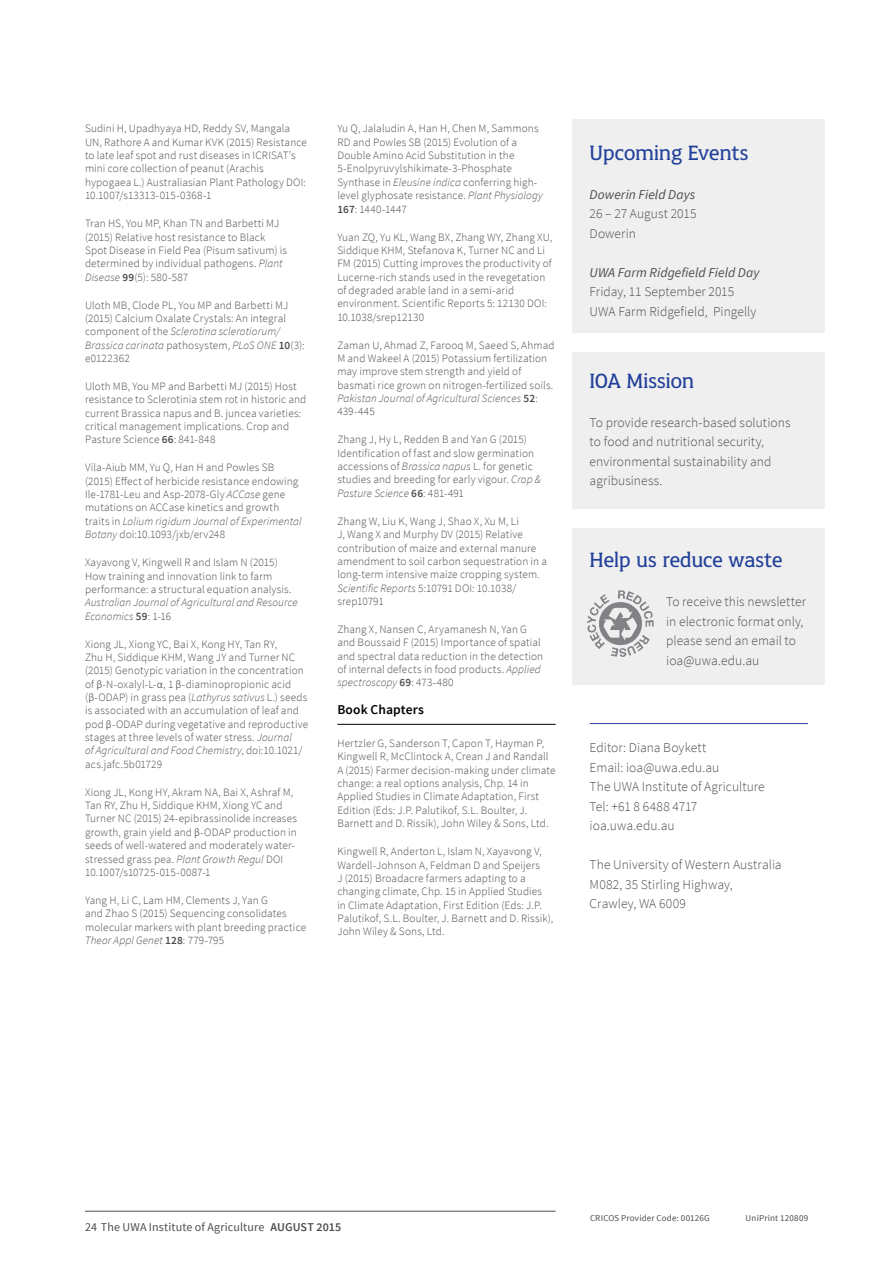
<style>
.page{position:relative;width:893px;height:1263px;background:#fff}
.page>*{position:absolute;margin:0;border:0;box-sizing:border-box;transform-origin:0 0}
.t1{font:22.2px "UWA";letter-spacing:-.005em;color:#21409a}
.t2{font:300 13.5px/19.5px "Source Sans Pro";letter-spacing:.005em;color:#4d4d4f}
.t3{font:italic 13.5px "Source Sans Pro";letter-spacing:.005em;color:#4d4d4f}
.t4{font:600 13.5px "Source Sans Pro";letter-spacing:.01em;color:#000}
.t5{font:12px "Source Sans Pro";letter-spacing:.01em;color:#4d4d4f}
.t6{font:300 11.25px/13.4px "Source Sans Pro";letter-spacing:.01em;color:#4d4d4f}
.t7{font:italic 300 11.25px/13.4px "Source Sans Pro";letter-spacing:.01em;color:#4d4d4f}
.t8{font:9px "Source Sans Pro";letter-spacing:.02em;color:#4d4d4f}
.s1{font-style:italic}
.s2{font-weight:600}
.s3{font-weight:600;font-style:normal}
.s4{font-style:normal}
.s5{font-family:"Calibri"}
</style>
<div class="page">
<div style="left:573px;top:352px;width:252px;height:156px;background:#efeff0"></div>
<div style="left:573px;top:119px;width:252px;height:214px;background:#efeff0"></div>
<hr style="left:590px;top:723px;width:218px;height:1px;background:#21409a">
<hr style="left:337px;top:724px;width:219px;height:1px;background:#000">
<div style="left:573px;top:528px;width:252px;height:156px;background:#efeff0"></div>
<img style="left:587px;top:590px;width:67px;height:67px">
<hr style="left:85px;top:1211px;width:471px;height:1px;background:#4d4d4f">
<p class="t6" style="left:85px;top:122px;width:224px">Sudini H, Upadhyaya HD, Reddy SV, Mangala UN, Rathore A and Kumar KVK (2015) Resistance to late leaf spot and rust diseases in ICRISAT’s mini core collection of peanut (Arachis hypogaea L.) Australiasian Plant Pathology DOI:<br>10.1007/s13313-015-0368-1</p>
<p class="t6" style="left:85px;top:217px;width:204px">Tran HS, You MP, Khan TN and Barbetti MJ (2015) Relative host resistance to Black Spot Disease in Field Pea (Pisum sativum) is determined by individual pathogens. <span class="s1">Plant Disease</span> <span class="s2">99</span>(5): 580-587</p>
<p class="t6" style="left:85px;top:298px;width:221px">Uloth MB, Clode PL, You MP and Barbetti MJ (2015) Calcium Oxalate Crystals: An integral component of the <span class="s1">Sclerotina sclerotiorum/ Brassica carinata</span> pathosystem, <span class="s1">PLoS ONE</span> <span class="s2">10</span>(3): e0122362</p>
<p class="t6" style="left:85px;top:380px;width:223px">Uloth MB, You MP and Barbetti MJ (2015) Host resistance to Sclerotinia stem rot in historic and current Brassica napus and B. juncea varieties: critical management implications. Crop and Pasture Science <span class="s2">66</span>: 841-848</p>
<p class="t6" style="left:85px;top:461px;width:218px">Vila-Aiub MM, Yu Q, Han H and Powles SB (2015) Effect of herbicide resistance endowing Ile-1781-Leu and Asp-2078-Gly <span class="s1">ACCase</span> gene mutations on ACCase kinetics and growth traits in <span class="s1">Lolium rigidum Journal of Experimental Botany</span> doi:10.1093/jxb/erv248</p>
<p class="t6" style="left:85px;top:556px;width:208px">Xayavong V, Kingwell R and Islam N (2015)<br>How training and innovation link to farm performance: a structural equation analysis.</p>
<p class="t7" style="left:85px;top:596px;width:214px">Australian Journal of Agricultural and Resource<br>Economics <span class="s3">59</span><span class="s4">: 1-16</span></p>
<p class="t6" style="left:85px;top:637px;width:225px">Xiong JL, Xiong YC, Bai X, Kong HY, Tan RY,<br>Zhu H, Siddique KHM, Wang JY and Turner NC (2015) Genotypic variation in the concentration of <span class="s5">β</span>-N-oxalyl-L-<span class="s5">α</span>, 1 <span class="s5">β</span>-diaminopropionic acid (<span class="s5">β</span>-ODAP) in grass pea (<span class="s1">Lathyrus sativus</span> L.) seeds is associated with an accumulation of leaf and pod <span class="s5">β</span>-ODAP during vegetative and reproductive stages at three levels of water stress. <span class="s1">Journal<br>of Agricultural and Food Chemistry</span>, doi:10.1021/ acs.jafc.5b01729</p>
<p class="t6" style="left:85px;top:785px;width:214px">Xiong JL, Kong HY, Akram NA, Bai X, Ashraf M, Tan RY, Zhu H, Siddique KHM, Xiong YC and Turner NC (2015) 24-epibrassinolide increases growth, grain yield and <span class="s5">β</span>-ODAP production in seeds of well-watered and moderately water&shy;stressed grass pea. <span class="s1">Plant Growth Regul</span> DOI 10.1007/s10725-015-0087-1</p>
<p class="t6" style="left:85px;top:893px;width:223px">Yang H, Li C, Lam HM, Clements J, Yan G<br>and Zhao S (2015) Sequencing consolidates molecular markers with plant breeding practice <span class="s1">Theor Appl Genet</span> <span class="s2">128</span>: 779-795</p>
<p class="t6" style="left:337px;top:122px;width:207px">Yu Q, Jalaludin A, Han H, Chen M, Sammons RD and Powles SB (2015) Evolution of a Double Amino Acid Substitution in the 5-Enolpyruvylshikimate-3-Phosphate Synthase in <span class="s1">Eleusine indica</span> conferring high&shy;level glyphosate resistance. <span class="s1">Plant Physiology </span><span class="s2">167</span>: 1440-1447</p>
<p class="t6" style="left:337px;top:230px;width:216px">Yuan ZQ, Yu KL, Wang BX, Zhang WY, Zhang XU, Siddique KHM, Stefanova K, Turner NC and Li FM (2015) Cutting improves the productivity of Lucerne-rich stands used in the revegetation of degraded arable land in a semi-arid environment. Scientific Reports 5: 12130 DOI:<br>10.1038/srep12130</p>
<p class="t6" style="left:337px;top:338px;width:219px">Zaman U, Ahmad Z, Farooq M, Saeed S, Ahmad M and Wakeel A (2015) Potassium fertilization may improve stem strength and yield of basmati rice grown on nitrogen-fertilized soils.<br><span class="s1">Pakistan Journal of Agricultural Sciences</span> <span class="s2">52</span>:<br>439-445</p>
<p class="t6" style="left:337px;top:433px;width:205px">Zhang J, Hy L, Redden B and Yan G (2015)<br>Identification of fast and slow germination accessions of <span class="s1">Brassica napus</span> L. for genetic studies and breeding for early vigour. <span class="s1">Crop &amp; Pasture Science</span> <span class="s2">66</span>: 481-491</p>
<p class="t6" style="left:337px;top:514px;width:211px">Zhang W, Liu K, Wang J, Shao X, Xu M, Li<br>J, Wang X and Murphy DV (2015) Relative contribution of maize and external manure amendment to soil carbon sequestration in a long-term intensive maize cropping system.<br><span class="s1">Scientific Reports</span> 5:10791 DOI: 10.1038/ srep10791</p>
<p class="t6" style="left:337px;top:623px;width:207px">Zhang X, Nansen C, Aryamanesh N, Yan G and Boussaid F (2015) Importance of spatial and spectral data reduction in the detection of internal defects in food products. <span class="s1">Applied spectroscopy</span> <span class="s2">69</span>: 473-480</p>
<p class="t4" style="left:337px;top:701px;width:88px">Book Chapters</p>
<p class="t6" style="left:337px;top:737px;width:220px">Hertzler G, Sanderson T, Capon T, Hayman P, Kingwell R, McClintock A, Crean J and Randall A (2015) Farmer decision-making under climate change: a real options analysis, Chp. 14 in Applied Studies in Climate Adaptation, First Edition (Eds: J.P. Palutikof, S.L. Boulter, J.<br>Barnett and D. Rissik), John Wiley &amp; Sons, Ltd.</p>
<p class="t6" style="left:337px;top:845px;width:217px">Kingwell R, Anderton L, Islam N, Xayavong V, Wardell-Johnson A, Feldman D and Speijers<br>J (2015) Broadacre farmers adapting to a changing climate, Chp. 15 in Applied Studies in Climate Adaptation, First Edition (Eds: J.P.<br>Palutikof, S.L. Boulter, J. Barnett and D. Rissik), John Wiley &amp; Sons, Ltd.</p>
<h1 class="t1" style="left:590px;top:141px;width:160px">Upcoming Events</h1>
<p class="t3" style="left:590px;top:186px;width:107px">Dowerin Field Days</p>
<p class="t2" style="left:590px;top:204px;width:108px">26 – 27 August 2015<br>Dowerin</p>
<p class="t3" style="left:590px;top:264px;width:171px">UWA Farm Ridgefield Field Day</p>
<p class="t2" style="left:590px;top:282px;width:168px">Friday, 11 September 2015<br>UWA Farm Ridgefield, Pingelly</p>
<h1 class="t1" style="left:590px;top:369px;width:106px">IOA Mission</h1>
<p class="t2" style="left:590px;top:412px;width:202px">To provide research-based solutions to food and nutritional security, environmental sustainability and agribusiness.</p>
<h1 class="t1" style="left:590px;top:548px;width:194px">Help us reduce waste</h1>
<p class="t2" style="left:666px;top:592px;width:141px">To receive this newsletter in electronic format only, please send an email to ioa@uwa.edu.au</p>
<p class="t2" style="left:590px;top:738px;width:177px">Editor: Diana Boykett<br>Email: ioa@uwa.edu.au<br>The UWA Institute of Agriculture<br>Tel: +61 8 6488 4717 ioa.uwa.edu.au</p>
<p class="t2" style="left:590px;top:855px;width:194px">The University of Western Australia<br>M082, 35 Stirling Highway,<br>Crawley, WA 6009</p>
<p class="t5" style="left:85px;top:1219px;width:258px">24 The UWA Institute of Agriculture <span class="s2">AUGUST 2015</span></p>
<p class="t8" style="left:590px;top:1212px;width:121px">CRICOS Provider Code: 00126G</p>
<p class="t8" style="left:746px;top:1212px;width:64px">UniPrint 120809</p>
</div>
